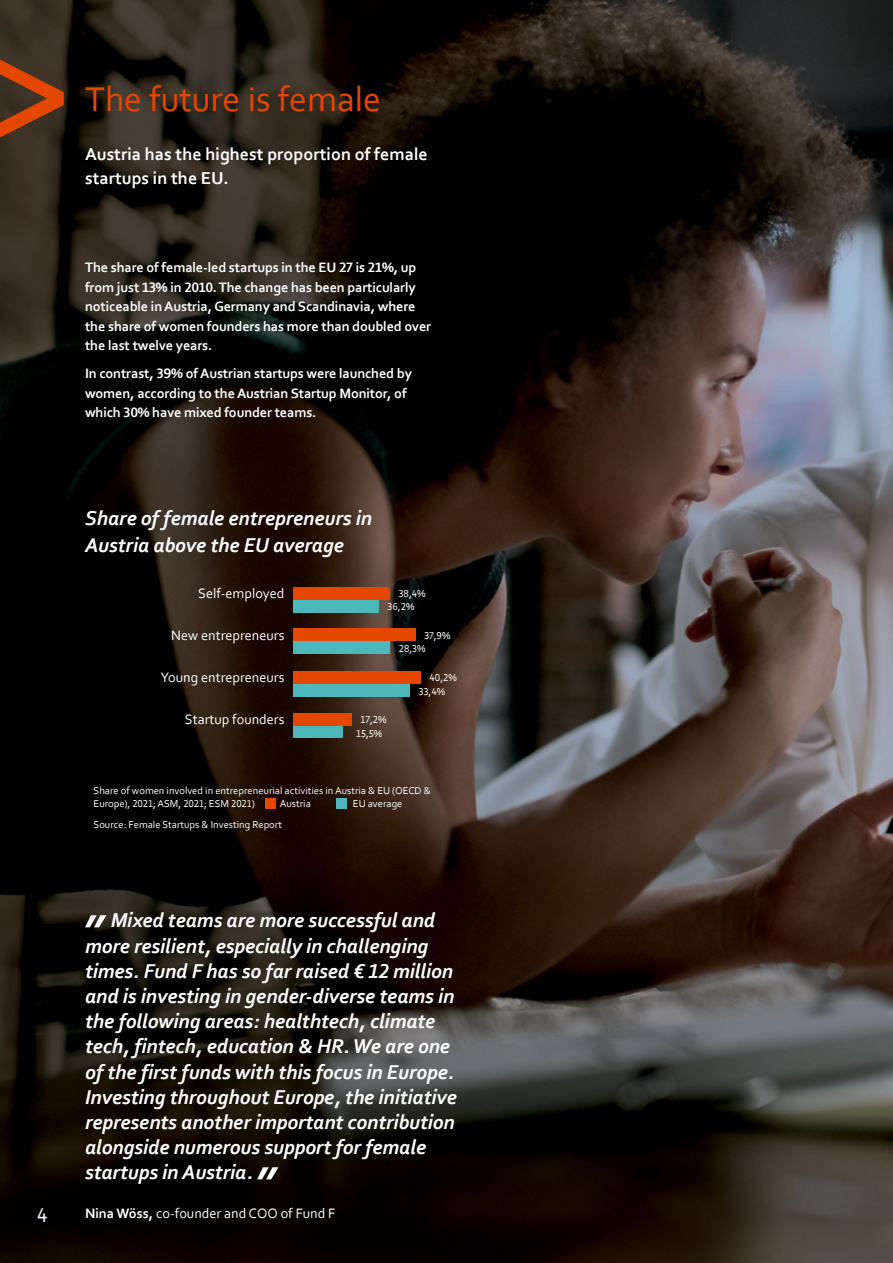
<style>
.page{position:relative;width:893px;height:1263px;background:#fff}
.page>*{position:absolute;margin:0;border:0;box-sizing:border-box;transform-origin:0 0}
.t1{font:36px "Corbel";color:#e44700}
.t2{font:italic 700 21px/25.2px "Corbel";letter-spacing:-.005em;color:#fff}
.t3{font:21px "Corbel";color:#f1f6f7}
.t4{font:700 18px/24px "Corbel";color:#fff}
.t5{font:700 14.25px/19.5px "Corbel";letter-spacing:-.01em;color:#fff}
.t6{font:14.25px "Corbel";color:#fff}
.t7{font:10.5px/13.5px "Corbel";color:#fff}
.s1{font-weight:700}
</style>
<div class="page">
<img style="left:0;top:0;width:893px;height:1263px">
<svg style="left:0;top:60px;width:64px;height:77px;background:#773817"></svg>
<div style="left:293px;top:725px;width:50px;height:12px;background:#4eb7bc"></div>
<div style="left:293px;top:713px;width:59px;height:12px;background:#e44700"></div>
<div style="left:293px;top:641px;width:97px;height:12px;background:#4eb7bc"></div>
<div style="left:293px;top:629px;width:123px;height:12px;background:#e44700"></div>
<div style="left:293px;top:684px;width:117px;height:12px;background:#4eb7bc"></div>
<div style="left:293px;top:672px;width:128px;height:12px;background:#e44700"></div>
<div style="left:293px;top:600px;width:86px;height:12px;background:#4eb7bc"></div>
<div style="left:293px;top:588px;width:97px;height:12px;background:#e44700"></div>
<div style="left:337px;top:798px;width:10px;height:11px;background:#4eb7bc"></div>
<div style="left:265px;top:798px;width:11px;height:11px;background:#e44700"></div>
<svg style="left:85px;top:915px;width:21px;height:12px"></svg>
<svg style="left:257px;top:1167px;width:21px;height:12px"></svg>
<h1 class="t1" style="left:85px;top:76px;width:297px">The future is female</h1>
<p class="t4" style="left:85px;top:141px;width:344px">Austria has the highest proportion of female startups in the EU.</p>
<p class="t5" style="left:85px;top:257px;width:348px">The share of female-led startups in the EU 27 is 21%, up from just 13% in 2010. The change has been particularly noticeable in Austria, Germany and Scandinavia, where the share of women founders has more than doubled over the last twelve years.</p>
<p class="t5" style="left:85px;top:363px;width:328px">In contrast, 39% of Austrian startups were launched by women, according to the Austrian Startup Monitor, of which 30% have mixed founder teams.</p>
<p class="t2" style="left:85px;top:504px;width:288px;line-height:27px">Share of female entrepreneurs in<br>Austria above the EU average</p>
<p class="t6" style="left:198px;top:585px;width:88px">Self-employed</p>
<p class="t6" style="left:171px;top:627px;width:115px">New entrepreneurs</p>
<p class="t6" style="left:161px;top:669px;width:125px">Young entrepreneurs</p>
<p class="t6" style="left:185px;top:711px;width:101px">Startup founders</p>
<p class="t7" style="left:388px;top:586px;width:40px;text-indent:11px">38,4%<br>36,2%</p>
<p class="t7" style="left:399px;top:628px;width:53px;text-indent:26px">37,9%<br>28,3%</p>
<p class="t7" style="left:419px;top:670px;width:39px;text-indent:11px">40,2%<br>33,4%</p>
<p class="t7" style="left:356px;top:713px;width:32px;text-align:center">17,2%<br>15,5%</p>
<p class="t7" style="left:94px;top:784px;width:339px;line-height:12.6px">Share of women involved in entrepreneurial activities in Austria &amp; EU (OECD &amp;<br>Europe), 2021; ASM, 2021; ESM 2021)</p>
<p class="t7" style="left:280px;top:796px;width:33px">Austria</p>
<p class="t7" style="left:353px;top:796px;width:51px">EU average</p>
<p class="t7" style="left:94px;top:817px;width:190px">Source: Female Startups &amp; Investing Report</p>
<p class="t2" style="left:85px;top:907px;width:373px;text-indent:26px">Mixed teams are more successful and more resilient, especially in challenging times. Fund F has so far raised € 12 million and is investing in gender-diverse teams in the following areas: healthtech, climate tech, fintech, education &amp; HR. We are one of the first funds with this focus in Europe.<br>Investing throughout Europe, the initiative represents another important contribution alongside numerous support for female startups in Austria.</p>
<p class="t3" style="left:37px;top:1201px;width:12px">4</p>
<p class="t6" style="left:85px;top:1205px;width:252px"><span class="s1">Nina Wöss,</span> co-founder and COO of Fund F</p>
</div>
